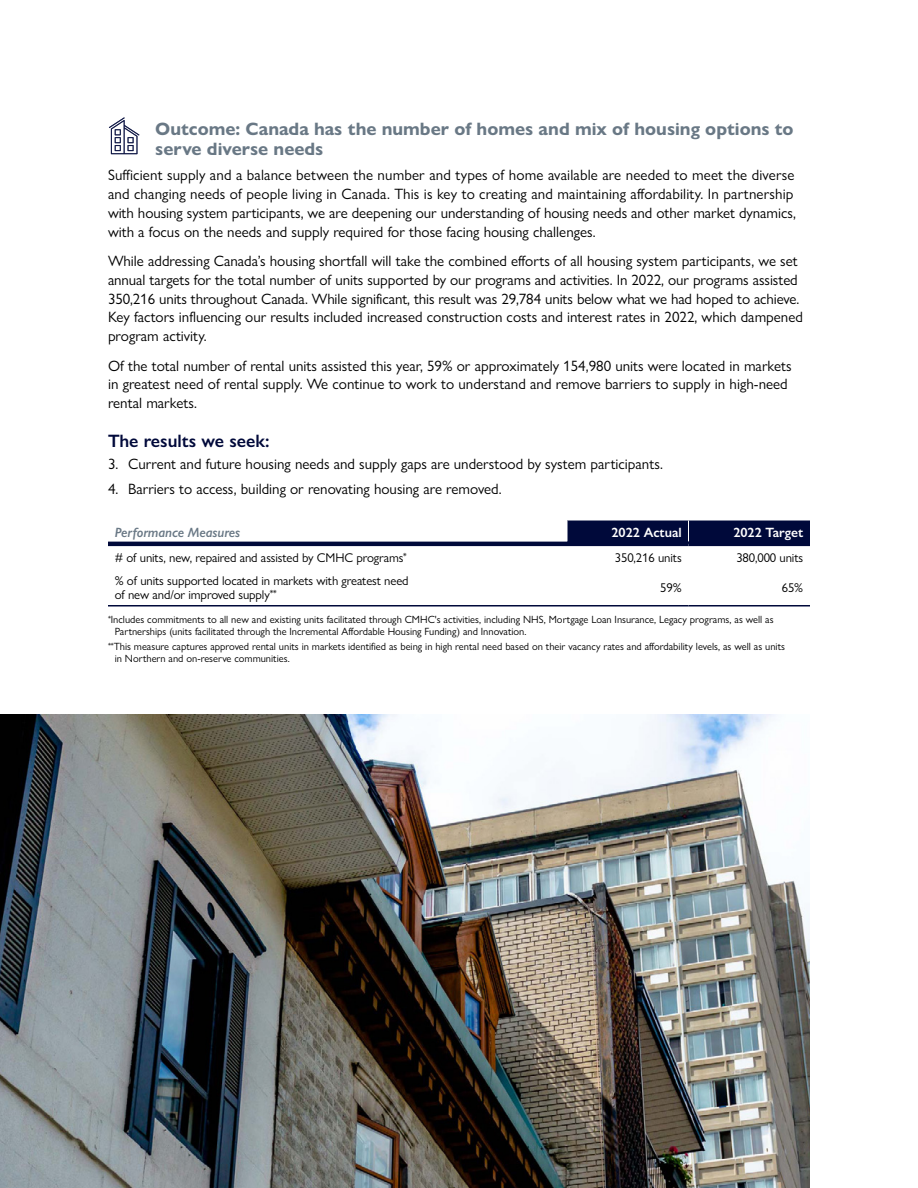
<style>
.page{position:relative;width:918px;height:1188px;background:#fff}
.page>*{position:absolute;margin:0;border:0;box-sizing:border-box;transform-origin:0 0}
.H4_Subhead{font:700 18px/20.2px "Gill Sans Nova";color:#697885}
.H5_Subhead{font:600 18px "Gill Sans Nova";color:#00093a}
.P_Body{font:15px/18.8px "Gill Sans Nova";color:#000}
.Table_Column_header{font:600 13.5px "Gill Sans Nova";letter-spacing:-.005em;color:#fff}
.Table_Units{font:italic 600 13.5px "Gill Sans Nova";letter-spacing:-.005em;color:#697885}
.Table_Body_left{font:12.75px/14.2px "Gill Sans Nova";letter-spacing:-.01em;color:#000}
.Table_Body_right{font:12.75px "Gill Sans Nova";letter-spacing:-.01em;color:#000}
.Table_Body_left-2{font:10.5px/12px "Gill Sans Nova";color:#000}
</style>
<div class="page">
<div style="left:567px;top:521px;width:243px;height:21px;background:#00093a"></div>
<hr style="left:108px;top:605px;width:459px;height:2px;background:#00093a">
<hr style="left:567px;top:605px;width:121px;height:2px;background:#00093a">
<hr style="left:688px;top:605px;width:122px;height:2px;background:#00093a">
<hr style="left:108px;top:542px;width:459px;height:4px;background:#00093a">
<hr style="left:567px;top:542px;width:121px;height:4px;background:#00093a">
<hr style="left:688px;top:542px;width:122px;height:4px;background:#00093a">
<img style="left:0;top:715px;width:810px;height:473px">
<svg style="left:109px;top:117px;width:30px;height:37px"></svg>
<h4 class="H4_Subhead" style="left:155px;top:118px;width:640px">Outcome: Canada has the number of homes and mix of housing options to serve diverse needs</h4>
<p class="P_Body" style="left:108px;top:166px;width:689px">Sufficient supply and a balance between the number and types of home available are needed to meet the diverse and changing needs of people living in Canada. This is key to creating and maintaining affordability. In partnership with housing system participants, we are deepening our understanding of housing needs and other market dynamics, with a focus on the needs and supply required for those facing housing challenges.</p>
<p class="P_Body" style="left:108px;top:252px;width:696px">While addressing Canada’s housing shortfall will take the combined efforts of all housing system participants, we set annual targets for the total number of units supported by our programs and activities. In 2022, our programs assisted 350,216 units throughout Canada. While significant, this result was 29,784 units below what we had hoped to achieve.<br>Key factors influencing our results included increased construction costs and interest rates in 2022, which dampened program activity.</p>
<p class="P_Body" style="left:108px;top:356px;width:685px">Of the total number of rental units assisted this year, 59% or approximately 154,980 units were located in markets in greatest need of rental supply. We continue to work to understand and remove barriers to supply in high-need rental markets.</p>
<h5 class="H5_Subhead" style="left:108px;top:430px;width:163px">The results we seek:</h5>
<p class="P_Body" style="left:108px;top:454px;width:557px">3. Current and future housing needs and supply gaps are understood by system participants.</p>
<p class="P_Body" style="left:108px;top:480px;width:395px">4. Barriers to access, building or renovating housing are removed.</p>
<p class="Table_Units" style="left:115px;top:524px;width:127px">Performance Measures</p>
<p class="Table_Column_header" style="left:612px;top:524px;width:72px">2022 Actual</p>
<p class="Table_Column_header" style="left:733px;top:524px;width:71px">2022 Target</p>
<p class="Table_Body_left" style="left:115px;top:550px;width:294px"># of units, new, repaired and assisted by CMHC programs<sup>*</sup></p>
<p class="Table_Body_right" style="left:615px;top:550px;width:68px">350,216 units</p>
<p class="Table_Body_right" style="left:736px;top:550px;width:68px">380,000 units</p>
<p class="Table_Body_left" style="left:115px;top:573px;width:295px">% of units supported located in markets with greatest need of new and/or improved supply<sup>**</sup></p>
<p class="Table_Body_right" style="left:660px;top:580px;width:23px">59%</p>
<p class="Table_Body_right" style="left:782px;top:580px;width:23px">65%</p>
<p class="Table_Body_left-2" style="left:115px;top:614px;width:660px;text-indent:-7px"><sup>*</sup>Includes commitments to all new and existing units facilitated through CMHC's activities, including NHS, Mortgage Loan Insurance, Legacy programs, as well as<br>Partnerships (units facilitated through the Incremental Affordable Housing Funding) and Innovation.</p>
<p class="Table_Body_left-2" style="left:115px;top:640px;width:672px;text-indent:-7px"><sup>**</sup>This measure captures approved rental units in markets identified as being in high rental need based on their vacancy rates and affordability levels, as well as units in Northern and on-reserve communities.</p>
</div>
